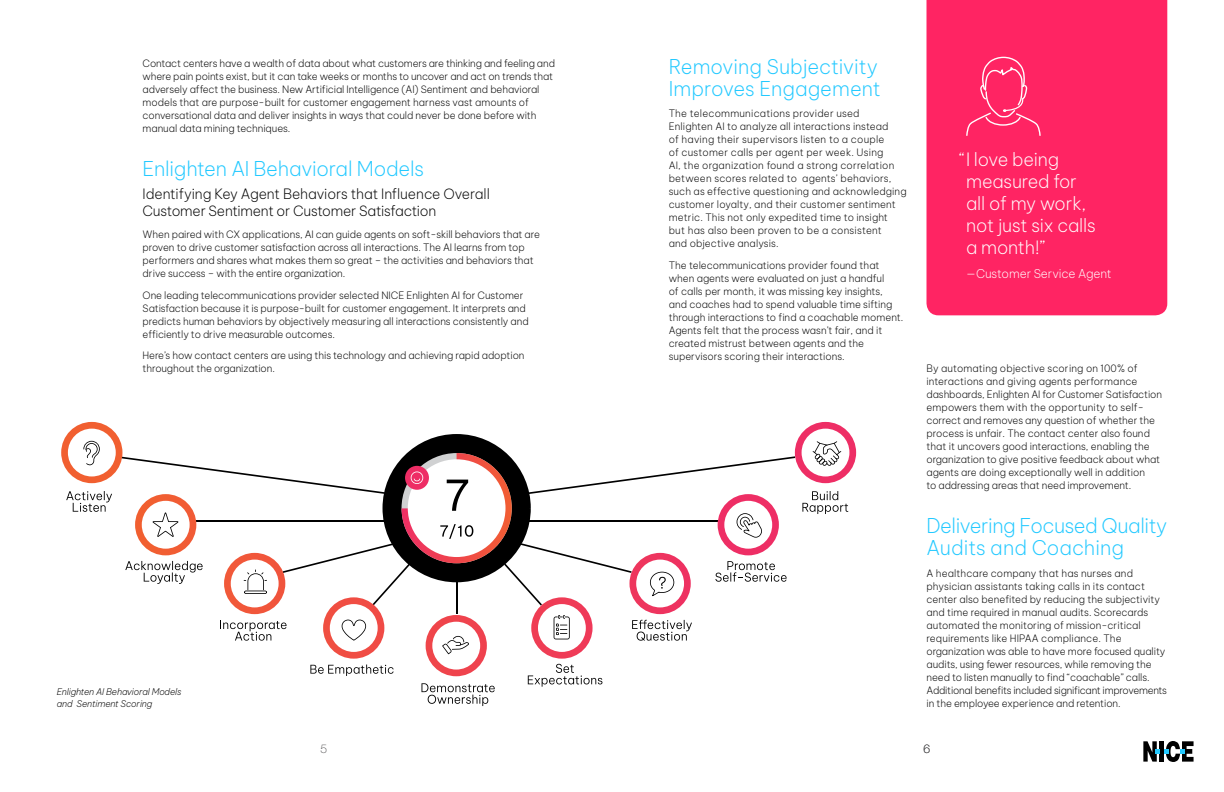
<style>
.page{position:relative;width:1224px;height:792px;background:#fff}
.page>*{position:absolute;margin:0;border:0;box-sizing:border-box;transform-origin:0 0}
.t1{font:200 20px/22px "Be Vietnam Pro";letter-spacing:-.01em;color:#23c9ff}
.t2{font:200 18px/22px "Be Vietnam Pro";letter-spacing:-.01em;color:#fff}
.t3{font:200 14px/17px "Be Vietnam Pro";letter-spacing:-.015em;color:#000}
.t4{font:200 12px "Be Vietnam Pro";letter-spacing:-.01em;color:#fff}
.t5{font:100 12px "Helvetica Neue LT Std";color:#414042}
.t6{font:200 10px/13px "Be Vietnam Pro";letter-spacing:-.01em;color:#000}
.t7{font:200 10px/13px "Be Vietnam Pro";letter-spacing:.01em;color:#000}
.t8{font:italic 200 9px/12px "Be Vietnam Pro";letter-spacing:-.01em;color:#000}
</style>
<div class="page">
<svg style="left:1143px;top:741px;width:51px;height:21px"></svg>
<div style="left:385px;top:436px;width:144px;height:144px;background:#000;border-radius:50%"></div>
<div style="left:383px;top:434px;width:148px;height:148px;border:4px solid #000;border-radius:50%"></div>
<img style="left:402px;top:453px;width:110px;height:110px">
<div style="left:408px;top:459px;width:98px;height:98px;background:#fff;border-radius:50%"></div>
<svg style="left:447px;top:480px;width:21px;height:31px"></svg>
<svg style="left:440px;top:524px;width:33px;height:15px"></svg>
<div style="left:405px;top:466px;width:24px;height:24px;background:#ee2d65;border-radius:50%"></div>
<svg style="left:119px;top:456px;width:267px;height:38px"></svg>
<hr style="left:196px;top:520px;width:190px;height:1px;background:#000">
<svg style="left:283px;top:543px;width:127px;height:62px"></svg>
<svg style="left:528px;top:456px;width:267px;height:38px"></svg>
<hr style="left:528px;top:520px;width:190px;height:1px;background:#000">
<svg style="left:504px;top:543px;width:127px;height:62px"></svg>
<hr style="left:456px;top:582px;width:1px;height:32px;background:#000">
<svg style="left:125px;top:561px;width:78px;height:23px"></svg>
<svg style="left:421px;top:683px;width:74px;height:23px"></svg>
<svg style="left:310px;top:665px;width:84px;height:11px"></svg>
<svg style="left:411px;top:471px;width:12px;height:13px"></svg>
<img style="left:61px;top:422px;width:61px;height:61px;border-radius:31px">
<div style="left:68px;top:429px;width:48px;height:47px;background:#fff;border-radius:50%"></div>
<svg style="left:66px;top:491px;width:46px;height:21px"></svg>
<svg style="left:83px;top:441px;width:17px;height:24px"></svg>
<img style="left:135px;top:494px;width:61px;height:61px;border-radius:31px">
<div style="left:142px;top:501px;width:48px;height:48px;background:#fff;border-radius:50%"></div>
<svg style="left:153px;top:512px;width:25px;height:25px"></svg>
<img style="left:224px;top:553px;width:61px;height:61px;border-radius:31px">
<div style="left:231px;top:560px;width:48px;height:47px;background:#fff;border-radius:50%"></div>
<svg style="left:220px;top:620px;width:67px;height:21px"></svg>
<svg style="left:244px;top:570px;width:23px;height:24px"></svg>
<img style="left:323px;top:597px;width:61px;height:62px;border-radius:31px">
<div style="left:330px;top:604px;width:48px;height:48px;background:#fff;border-radius:50%"></div>
<svg style="left:342px;top:620px;width:24px;height:21px"></svg>
<img style="left:426px;top:615px;width:61px;height:61px;border-radius:31px">
<div style="left:432px;top:622px;width:48px;height:48px;background:#fff;border-radius:50%"></div>
<svg style="left:442px;top:636px;width:27px;height:18px"></svg>
<img style="left:531px;top:597px;width:62px;height:62px;border-radius:31px">
<div style="left:538px;top:604px;width:48px;height:48px;background:#fff;border-radius:50%"></div>
<svg style="left:528px;top:664px;width:74px;height:23px"></svg>
<svg style="left:554px;top:615px;width:16px;height:24px"></svg>
<img style="left:629px;top:553px;width:62px;height:61px;border-radius:31px">
<div style="left:636px;top:560px;width:48px;height:47px;background:#fff;border-radius:50%"></div>
<svg style="left:632px;top:620px;width:60px;height:21px"></svg>
<svg style="left:650px;top:572px;width:24px;height:24px"></svg>
<img style="left:718px;top:494px;width:61px;height:61px;border-radius:31px">
<div style="left:724px;top:501px;width:48px;height:48px;background:#fff;border-radius:50%"></div>
<svg style="left:715px;top:561px;width:72px;height:21px"></svg>
<svg style="left:737px;top:513px;width:25px;height:25px"></svg>
<img style="left:795px;top:422px;width:61px;height:61px;border-radius:31px">
<div style="left:802px;top:429px;width:47px;height:47px;background:#fff;border-radius:50%"></div>
<svg style="left:802px;top:491px;width:46px;height:23px"></svg>
<svg style="left:813px;top:441px;width:28px;height:25px"></svg>
<div style="left:927px;top:0;width:240px;height:315px;background:#ff2463"></div>
<svg style="left:966px;top:57px;width:75px;height:79px;background:#ff3771"></svg>
<p class="t6" style="left:143px;top:56px;width:414px">Contact centers have a wealth of data about what customers are thinking and feeling and where pain points exist, but it can take weeks or months to uncover and act on trends that adversely affect the business. New Artificial Intelligence (AI) Sentiment and behavioral models that are purpose-built for customer engagement harness vast amounts of conversational data and deliver insights in ways that could never be done before with manual data mining techniques.</p>
<h1 class="t1" style="left:143px;top:156px;width:283px">Enlighten AI Behavioral Models</h1>
<h3 class="t3" style="left:143px;top:184px;width:349px">Identifying Key Agent Behaviors that Influence Overall<br>Customer Sentiment or Customer Satisfaction</h3>
<p class="t6" style="left:143px;top:227px;width:399px">When paired with CX applications, AI can guide agents on soft-skill behaviors that are proven to drive customer satisfaction across all interactions. The AI learns from top performers and shares what makes them so great – the activities and behaviors that drive success – with the entire organization.</p>
<p class="t6" style="left:143px;top:288px;width:388px">One leading telecommunications provider selected NICE Enlighten AI for Customer Satisfaction because it is purpose-built for customer engagement. It interprets and predicts human behaviors by objectively measuring all interactions consistently and efficiently to drive measurable outcomes.</p>
<p class="t6" style="left:143px;top:348px;width:383px">Here’s how contact centers are using this technology and achieving rapid adoption throughout the organization.</p>
<p class="t8" style="left:57px;top:685px;width:126px">Enlighten AI Behavioral Models and Sentiment Scoring</p>
<h1 class="t1" style="left:669px;top:54px;width:214px">Removing Subjectivity<br>Improves Engagement</h1>
<p class="t7" style="left:669px;top:106px;width:240px">The telecommunications provider used<br>Enlighten AI to analyze all interactions instead<br>of having their supervisors listen to a couple<br>of customer calls per agent per week. Using<br>AI, the organization found a strong correlation between scores related to agents’ behaviors, such as effective questioning and acknowledging customer loyalty, and their customer sentiment metric. This not only expedited time to insight but has also been proven to be a consistent<br>and objective analysis.</p>
<p class="t6" style="left:669px;top:258px;width:236px">The telecommunications provider found that when agents were evaluated on just a handful<br>of calls per month, it was missing key insights, and coaches had to spend valuable time sifting through interactions to find a coachable moment.<br>Agents felt that the process wasn’t fair, and it created mistrust between agents and the supervisors scoring their interactions.</p>
<h2 class="t2" style="left:966px;top:146px;width:131px;text-indent:-7px">“I love being measured for all of my work, not just six calls a month!”</h2>
<p class="t4" style="left:966px;top:264px;width:147px">—Customer Service Agent</p>
<p class="t6" style="left:927px;top:361px;width:237px">By automating objective scoring on 100% of interactions and giving agents performance dashboards, Enlighten AI for Customer Satisfaction empowers them with the opportunity to self&shy;correct and removes any question of whether the process is unfair. The contact center also found that it uncovers good interactions, enabling the organization to give positive feedback about what agents are doing exceptionally well in addition<br>to addressing areas that need improvement.</p>
<h1 class="t1" style="left:927px;top:513px;width:242px">Delivering Focused Quality<br>Audits and Coaching</h1>
<p class="t6" style="left:927px;top:566px;width:242px">A healthcare company that has nurses and physician assistants taking calls in its contact center also benefited by reducing the subjectivity and time required in manual audits. Scorecards automated the monitoring of mission-critical requirements like HIPAA compliance. The organization was able to have more focused quality audits, using fewer resources, while removing the need to listen manually to find “coachable” calls.<br>Additional benefits included significant improvements in the employee experience and retention.</p>
<p class="t5" style="left:321px;top:741px;width:8px">5</p>
<p class="t5" style="left:924px;top:741px;width:8px">6</p>
</div>
